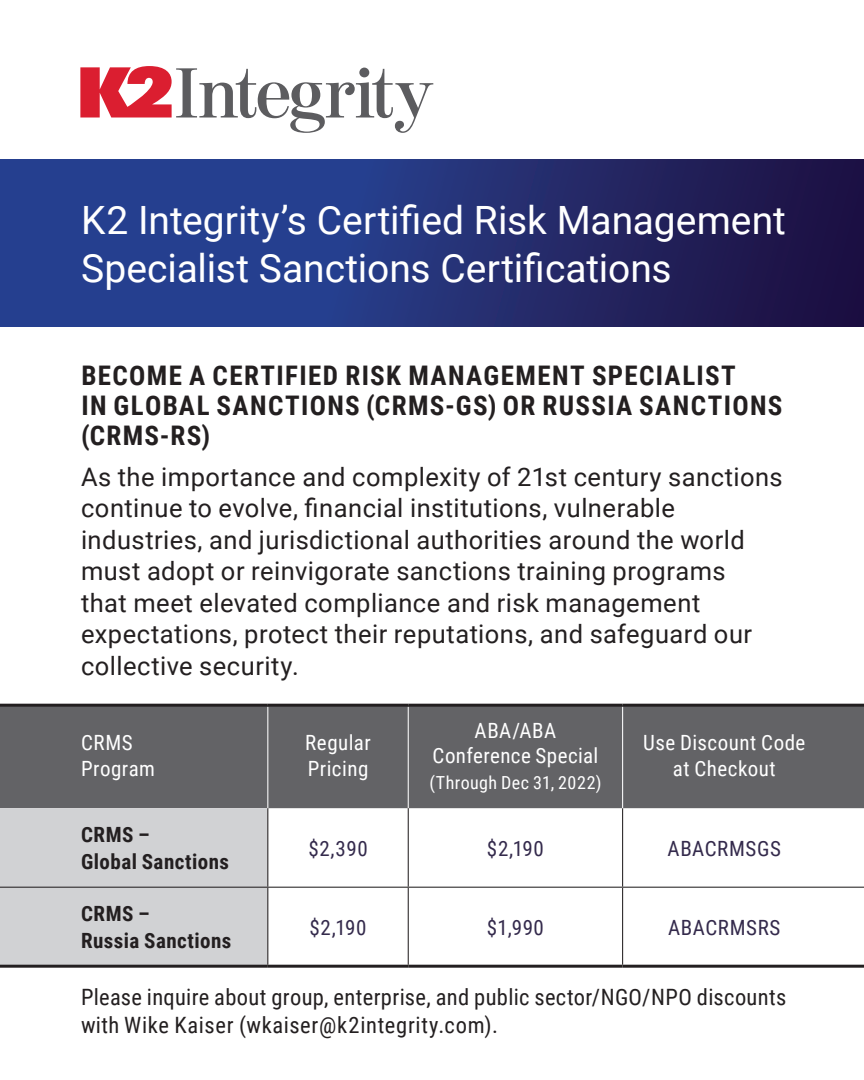
<style>
.page{position:relative;width:864px;height:1080px;background:#fff}
.page>*{position:absolute;margin:0;border:0;box-sizing:border-box;transform-origin:0 0}
.t1{font:39px/48px "Roboto";color:#fff}
.t2{font:700 27px/30px "Roboto Condensed";letter-spacing:.05em;color:#231f20}
.t3{font:25.5px/31.5px "Roboto";letter-spacing:.02em;color:#231f20}
.numbered_bullets_1{font:22.5px/28.5px "Roboto Condensed";letter-spacing:.015em;color:#231f20}
.numbered_bullets_1-2{font:21px/25.5px "Roboto Condensed";letter-spacing:.02em;color:#fff}
.numbered_bullets_1-3{font:21px "Roboto Condensed";letter-spacing:.025em;color:#342a4c}
.numbered_bullets_1-4{font:700 21px/27px "Roboto Condensed";letter-spacing:.025em;color:#231f20}
.numbered_bullets_1-5{font:18px "Roboto Condensed";letter-spacing:.025em;color:#fff}
</style>
<div class="page">
<svg style="left:0;top:160px;width:864px;height:166px;background:#232f74"></svg>
<div style="left:0;top:707px;width:864px;height:101px;background:#636366"></div>
<div style="left:0;top:808px;width:267px;height:157px;background:#d1d2d4"></div>
<hr style="left:267px;top:707px;width:1px;height:101px;background:#fff">
<hr style="left:0;top:965px;width:268px;height:3px;background:#231f20">
<hr style="left:268px;top:965px;width:140px;height:3px;background:#231f20">
<hr style="left:408px;top:965px;width:215px;height:3px;background:#231f20">
<hr style="left:623px;top:965px;width:241px;height:3px;background:#231f20">
<hr style="left:408px;top:707px;width:1px;height:101px;background:#fff">
<hr style="left:267px;top:808px;width:1px;height:79px;background:#231f20">
<hr style="left:408px;top:808px;width:1px;height:79px;background:#231f20">
<hr style="left:622px;top:808px;width:1px;height:79px;background:#231f20">
<hr style="left:0;top:887px;width:268px;height:1px;background:#231f20">
<hr style="left:268px;top:887px;width:140px;height:1px;background:#231f20">
<hr style="left:267px;top:888px;width:1px;height:77px;background:#231f20">
<hr style="left:408px;top:887px;width:215px;height:1px;background:#231f20">
<hr style="left:408px;top:888px;width:1px;height:77px;background:#231f20">
<hr style="left:623px;top:887px;width:241px;height:1px;background:#231f20">
<hr style="left:622px;top:888px;width:1px;height:77px;background:#231f20">
<hr style="left:622px;top:707px;width:1px;height:101px;background:#fff">
<hr style="left:0;top:704px;width:268px;height:3px;background:#231f20">
<hr style="left:268px;top:704px;width:140px;height:3px;background:#231f20">
<hr style="left:408px;top:704px;width:215px;height:3px;background:#231f20">
<hr style="left:623px;top:704px;width:241px;height:3px;background:#231f20">
<svg style="left:80px;top:66px;width:353px;height:67px"></svg>
<p class="t1" style="left:81px;top:195px;width:707px">K2 Integrity’s Certified Risk Management<br>Specialist Sanctions Certifications</p>
<p class="t2" style="left:81px;top:360px;width:703px">BECOME A CERTIFIED RISK MANAGEMENT SPECIALIST<br>IN GLOBAL SANCTIONS (CRMS-GS) OR RUSSIA SANCTIONS (CRMS-RS)</p>
<p class="t3" style="left:81px;top:460px;width:703px">As the importance and complexity of 21st century sanctions continue to evolve, financial institutions, vulnerable industries, and jurisdictional authorities around the world must adopt or reinvigorate sanctions training programs<br>that meet elevated compliance and risk management expectations, protect their reputations, and safeguard our collective security.</p>
<p class="numbered_bullets_1-2" style="left:81px;top:729px;width:76px">CRMS<br>Program</p>
<p class="numbered_bullets_1-2" style="left:305px;top:729px;width:67px">Regular<br>Pricing</p>
<p class="numbered_bullets_1-2" style="left:433px;top:717px;width:167px;text-align:center">ABA/ABA<br>Conference Special</p>
<p class="numbered_bullets_1-5" style="left:429px;top:770px;width:174px">(Through Dec 31, 2022)</p>
<p class="numbered_bullets_1-2" style="left:643px;top:729px;width:164px;text-align:center">Use Discount Code at Checkout</p>
<p class="numbered_bullets_1-4" style="left:81px;top:820px;width:150px">CRMS –<br>Global Sanctions</p>
<p class="numbered_bullets_1-3" style="left:308px;top:834px;width:61px">$2,390</p>
<p class="numbered_bullets_1-3" style="left:487px;top:834px;width:58px">$2,190</p>
<p class="numbered_bullets_1-3" style="left:667px;top:834px;width:115px">ABACRMSGS</p>
<p class="numbered_bullets_1-4" style="left:81px;top:899px;width:152px">CRMS –<br>Russia Sanctions</p>
<p class="numbered_bullets_1-3" style="left:310px;top:913px;width:58px">$2,190</p>
<p class="numbered_bullets_1-3" style="left:487px;top:913px;width:59px">$1,990</p>
<p class="numbered_bullets_1-3" style="left:668px;top:913px;width:114px">ABACRMSRS</p>
<p class="numbered_bullets_1" style="left:81px;top:982px;width:707px">Please inquire about group, enterprise, and public sector/NGO/NPO discounts with Wike Kaiser (wkaiser@k2integrity.com).</p>
</div>
